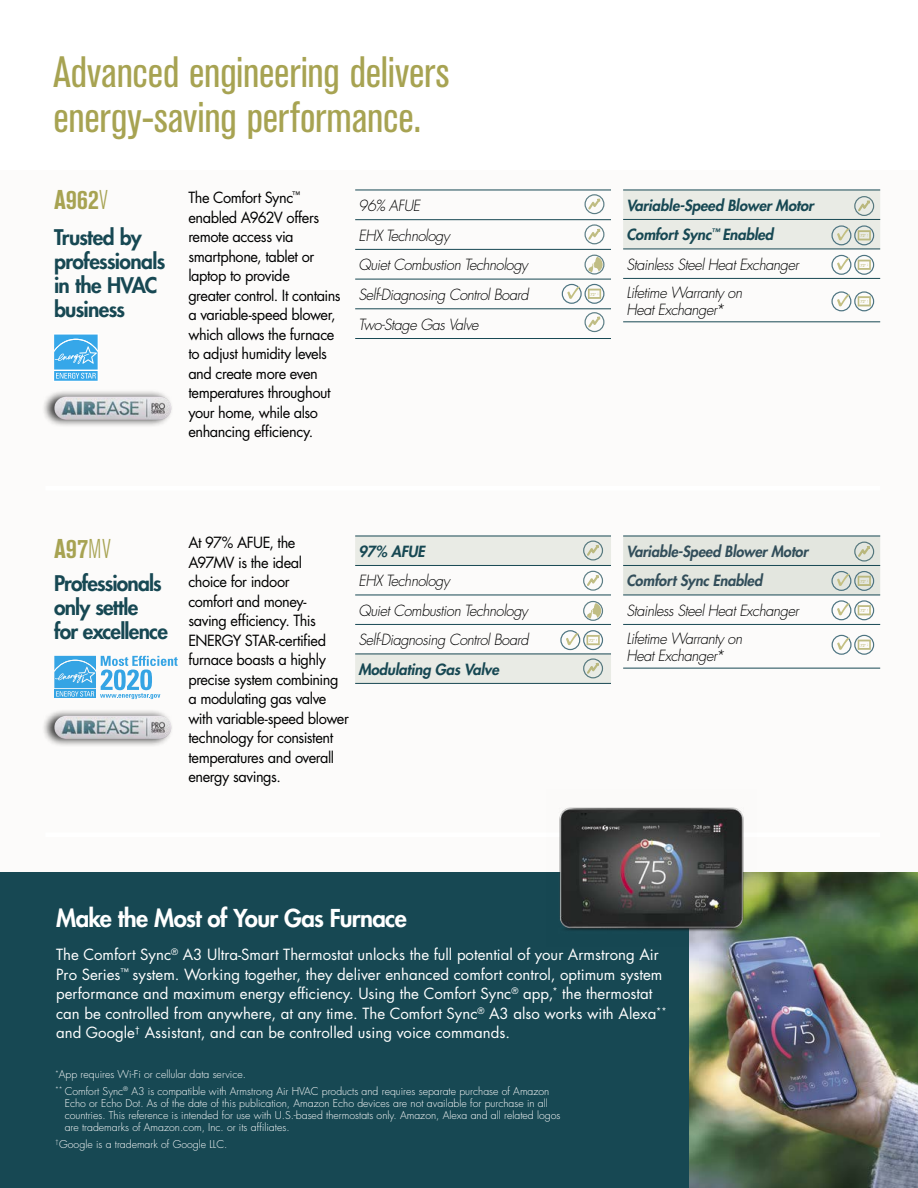
<style>
.page{position:relative;width:918px;height:1188px;background:#fff}
.page>*{position:absolute;margin:0;border:0;box-sizing:border-box;transform-origin:0 0}
.t1{font:condensed 43.5px/45px "Akzidenz Grotesk BE";letter-spacing:-.005em;color:#a7a352}
.t2{font:700 condensed 27px "Akzidenz Grotesk BE";letter-spacing:.015em;color:#a7a352}
.t3{font:800 24px "Futura Std";letter-spacing:-.03em;color:#fff}
.t4{font:800 21px/24px "Futura Std";letter-spacing:-.035em;color:#174853}
.t5{font:15px/19.5px "Futura Std";letter-spacing:-.03em;color:#000}
.t6{font:15px/19.5px "Futura Std";color:#fff}
.t7{font:italic 300 15px/29.7px "Futura Std";letter-spacing:-.03em;color:#000}
.t8{font:italic 800 15px/29.5px "Futura Std";letter-spacing:-.01em;color:#324e5a}
.t9{font:italic 800 15px "Futura Std";letter-spacing:-.01em;color:#174853}
.t10{font:300 10.5px/12px "Futura Std";color:#fff}
.t11{font:800 3.9px "Futura Std";letter-spacing:-.045em;color:#bab570}
.s1{font-weight:300}
.s2{font-weight:800;color:#174853}
</style>
<div class="page">
<div style="left:0;top:171px;width:918px;height:1017px;background:#fcfbfa"></div>
<hr style="left:623px;top:249px;width:257px;height:1px;background:#174853">
<hr style="left:623px;top:278px;width:257px;height:1px;background:#174853">
<hr style="left:623px;top:322px;width:257px;height:1px;background:#174853">
<hr style="left:355px;top:190px;width:256px;height:1px;background:#174853">
<hr style="left:355px;top:219px;width:256px;height:1px;background:#174853">
<hr style="left:355px;top:249px;width:256px;height:1px;background:#174853">
<hr style="left:355px;top:279px;width:256px;height:1px;background:#174853">
<hr style="left:355px;top:308px;width:256px;height:1px;background:#174853">
<hr style="left:355px;top:338px;width:256px;height:1px;background:#174853">
<div style="left:54px;top:333px;width:45px;height:38px;background:#a7d8f5"></div>
<svg style="left:54px;top:335px;width:45px;height:46px;background:#5fb9ed"></svg>
<hr style="left:623px;top:595px;width:257px;height:1px;background:#174853">
<hr style="left:623px;top:624px;width:257px;height:1px;background:#174853">
<hr style="left:623px;top:668px;width:257px;height:1px;background:#174853">
<hr style="left:355px;top:683px;width:256px;height:1px;background:#174853">
<div style="left:45px;top:832px;width:835px;height:5px;background:#fff"></div>
<hr style="left:45px;top:486px;width:835px;height:4px;background:#fff">
<div style="left:42px;top:389px;width:132px;height:39px;background:#000;opacity:.75"></div>
<img style="left:54px;top:396px;width:117px;height:24px">
<div style="left:42px;top:709px;width:132px;height:39px;background:#000;opacity:.75"></div>
<img style="left:54px;top:716px;width:117px;height:23px">
<div style="left:831px;top:291px;width:20px;height:20px;border:1px solid #4d7481;border-radius:50%"></div>
<svg style="left:837px;top:294px;width:13px;height:12px"></svg>
<div style="left:585px;top:224px;width:19px;height:20px;border:1px solid #174853;border-radius:50%"></div>
<svg style="left:586px;top:227px;width:16px;height:15px"></svg>
<div style="left:585px;top:194px;width:19px;height:20px;border:1px solid #174853;border-radius:50%"></div>
<svg style="left:586px;top:197px;width:16px;height:15px"></svg>
<div style="left:585px;top:312px;width:19px;height:20px;border:1px solid #174853;border-radius:50%"></div>
<svg style="left:586px;top:315px;width:16px;height:14px"></svg>
<div style="left:562px;top:284px;width:20px;height:20px;border:1px solid #4d7481;border-radius:50%"></div>
<svg style="left:567px;top:287px;width:13px;height:12px"></svg>
<div style="left:831px;top:255px;width:20px;height:20px;border:1px solid #4d7481;border-radius:50%"></div>
<svg style="left:837px;top:258px;width:13px;height:12px"></svg>
<div style="left:585px;top:284px;width:19px;height:20px;border:1px solid #4d7481;border-radius:50%"></div>
<svg style="left:588px;top:289px;width:13px;height:10px"></svg>
<svg style="left:623px;top:190px;width:257px;height:59px;background:#dfe3dd"></svg>
<div style="left:854px;top:255px;width:20px;height:20px;border:1px solid #4d7481;border-radius:50%"></div>
<svg style="left:858px;top:260px;width:13px;height:10px"></svg>
<div style="left:854px;top:291px;width:20px;height:20px;border:1px solid #4d7481;border-radius:50%"></div>
<svg style="left:858px;top:296px;width:13px;height:10px"></svg>
<div style="left:585px;top:255px;width:19px;height:20px;border:1px solid #174853;border-radius:50%"></div>
<svg style="left:588px;top:257px;width:15px;height:15px"></svg>
<div style="left:832px;top:635px;width:20px;height:20px;border:1px solid #4d7481;border-radius:50%"></div>
<svg style="left:837px;top:638px;width:13px;height:12px"></svg>
<div style="left:831px;top:600px;width:20px;height:20px;border:1px solid #4d7481;border-radius:50%"></div>
<svg style="left:837px;top:603px;width:13px;height:12px"></svg>
<svg style="left:623px;top:536px;width:257px;height:59px;background:#d9ded7"></svg>
<div style="left:854px;top:600px;width:20px;height:20px;border:1px solid #4d7481;border-radius:50%"></div>
<svg style="left:858px;top:605px;width:13px;height:10px"></svg>
<div style="left:854px;top:635px;width:20px;height:20px;border:1px solid #4d7481;border-radius:50%"></div>
<svg style="left:858px;top:640px;width:13px;height:10px"></svg>
<svg style="left:355px;top:536px;width:256px;height:147px"></svg>
<svg style="left:54px;top:656px;width:124px;height:43px"></svg>
<div style="left:0;top:873px;width:918px;height:315px;background:#174853"></div>
<img style="left:689px;top:873px;width:229px;height:315px">
<img style="left:546px;top:807px;width:210px;height:139px">
<h1 class="t1" style="left:53px;top:50px;width:397px">Advanced engineering delivers energy-saving performance.</h1>
<h2 class="t2" style="left:54px;top:184px;width:56px">A962<span class="s1">V</span></h2>
<h3 class="t4" style="left:54px;top:225px;width:113px">Trusted by professionals in the HVAC business</h3>
<p class="t5" style="left:188px;top:188px;width:154px">The Comfort Sync<sup>™ </sup>enabled A962V offers remote access via smartphone, tablet or laptop to provide<br>greater control. It contains a variable-speed blower, which allows the furnace to adjust humidity levels and create more even temperatures throughout your home, while also enhancing efficiency.</p>
<p class="t7" style="left:358px;top:191px;width:172px">96% AFUE<br>EHX Technology<br>Quiet Combustion Technology<br>Self-Diagnosing Control Board<br>Two-Stage Gas Valve</p>
<h2 class="t2" style="left:54px;top:533px;width:59px">A97<span class="s1">MV</span></h2>
<h3 class="t4" style="left:54px;top:572px;width:115px">Professionals only settle<br>for excellence</h3>
<p class="t5" style="left:188px;top:533px;width:162px">At 97% AFUE, the<br>A97MV is the ideal<br>choice for indoor<br>comfort and money&shy;saving efficiency. This<br>ENERGY STAR-certified furnace boasts a highly precise system combining a modulating gas valve with variable-speed blower technology for consistent temperatures and overall energy savings.</p>
<p class="t9" style="left:358px;top:542px;width:68px">97% AFUE</p>
<p class="t7" style="left:358px;top:567px;width:172px">EHX Technology<br>Quiet Combustion Technology<br>Self-Diagnosing Control Board</p>
<p class="t9" style="left:358px;top:660px;width:142px">Modulating Gas Valve</p>
<p class="t11" style="left:591px;top:292px;width:7px">72º</p>
<p class="t7" style="left:626px;top:191px;width:189px;line-height:29.1px"><span class="s2">Variable-Speed Blower Motor<br>Comfort Sync</span><sup>™</sup> <span class="s2">Enabled<br></span>Stainless Steel Heat Exchanger<br>Lifetime Warranty on</p>
<p class="t7" style="left:626px;top:295px;width:100px">Heat Exchanger*</p>
<p class="t11" style="left:860px;top:233px;width:7px">72º</p>
<p class="t11" style="left:860px;top:263px;width:7px">72º</p>
<p class="t11" style="left:860px;top:299px;width:7px">72º</p>
<p class="t11" style="left:589px;top:638px;width:7px">72º</p>
<p class="t8" style="left:626px;top:537px;width:183px">Variable-Speed Blower Motor<br>Comfort Sync Enabled</p>
<p class="t7" style="left:626px;top:597px;width:174px;line-height:28.3px">Stainless Steel Heat Exchanger<br>Lifetime Warranty on</p>
<p class="t7" style="left:626px;top:641px;width:100px">Heat Exchanger*</p>
<p class="t11" style="left:860px;top:579px;width:7px">72º</p>
<p class="t11" style="left:860px;top:608px;width:7px">72º</p>
<p class="t11" style="left:860px;top:643px;width:7px">72º</p>
<h3 class="t3" style="left:56px;top:903px;width:352px">Make the Most of Your Gas Furnace</h3>
<p class="t6" style="left:56px;top:945px;width:612px">The Comfort Sync<sup>®</sup> A3 Ultra-Smart Thermostat unlocks the full potential of your Armstrong Air Pro Series<sup>™</sup> system. Working together, they deliver enhanced comfort control, optimum system performance and maximum energy efficiency. Using the Comfort Sync<sup>®</sup> app,<sup>*</sup> the thermostat can be controlled from anywhere, at any time. The Comfort Sync<sup>®</sup> A3 also works with Alexa<sup>** </sup>and Google<sup>†</sup> Assistant, and can be controlled using voice commands.</p>
<p class="t10" style="left:55px;top:1067px;width:496px;line-height:16.6px"><sup>*</sup>App requires Wi-Fi or cellular data service.<br><sup>**</sup> Comfort Sync<sup>®</sup> A3 is compatible with Armstrong Air HVAC products and requires separate purchase of Amazon</p>
<p class="t10" style="left:65px;top:1097px;width:497px">Echo or Echo Dot. As of the date of this publication, Amazon Echo devices are not available for purchase in all countries. This reference is intended for use with U.S.-based thermostats only. Amazon, Alexa and all related logos are trademarks of Amazon.com, Inc. or its affiliates.</p>
<p class="t10" style="left:55px;top:1138px;width:174px"><sup>†</sup>Google is a trademark of Google LLC.</p>
</div>
